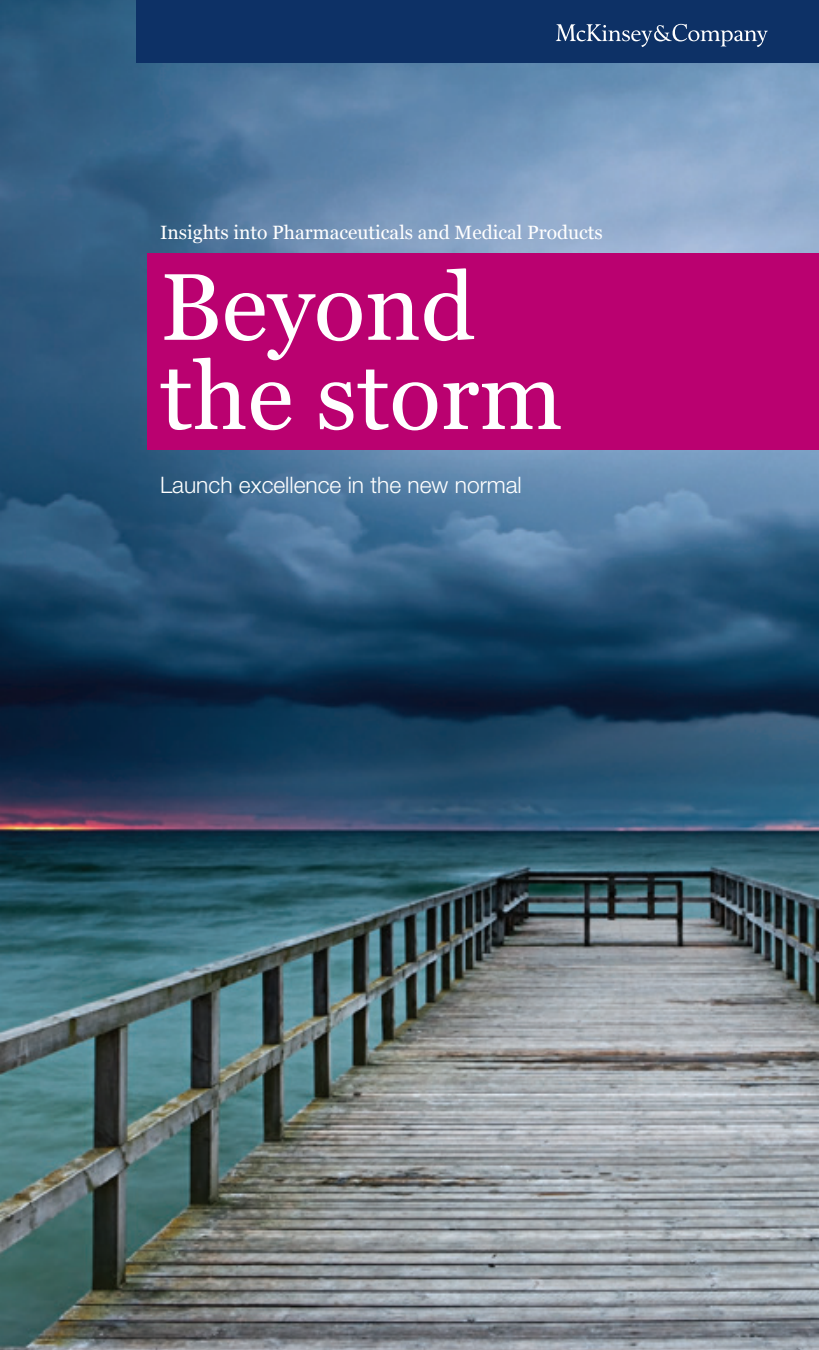
<style>
.page{position:relative;width:819px;height:1350px;background:#fff}
.page>*{position:absolute;margin:0;border:0;box-sizing:border-box;transform-origin:0 0}
.t1{font:94.5px/89.2px "Georgia";color:#fff}
.t2{font:300 22.75px "Helvetica Neue LT Std";color:#fff}
.t3{font:19.25px "Georgia";color:#fff}
</style>
<div class="page">
<img style="left:0;top:0;width:819px;height:1349px">
<div style="left:147px;top:253px;width:672px;height:196px;background:#ba0170"></div>
<div style="left:136px;top:0;width:683px;height:63px;background:#0d3166"></div>
<svg style="left:556px;top:24px;width:211px;height:23px"></svg>
<p class="t3" style="left:160px;top:220px;width:444px">Insights into Pharmaceuticals and Medical Products</p>
<h1 class="t1" style="left:160px;top:264px;width:404px">Beyond the storm</h1>
<p class="t2" style="left:160px;top:471px;width:363px">Launch excellence in the new normal</p>
</div>
